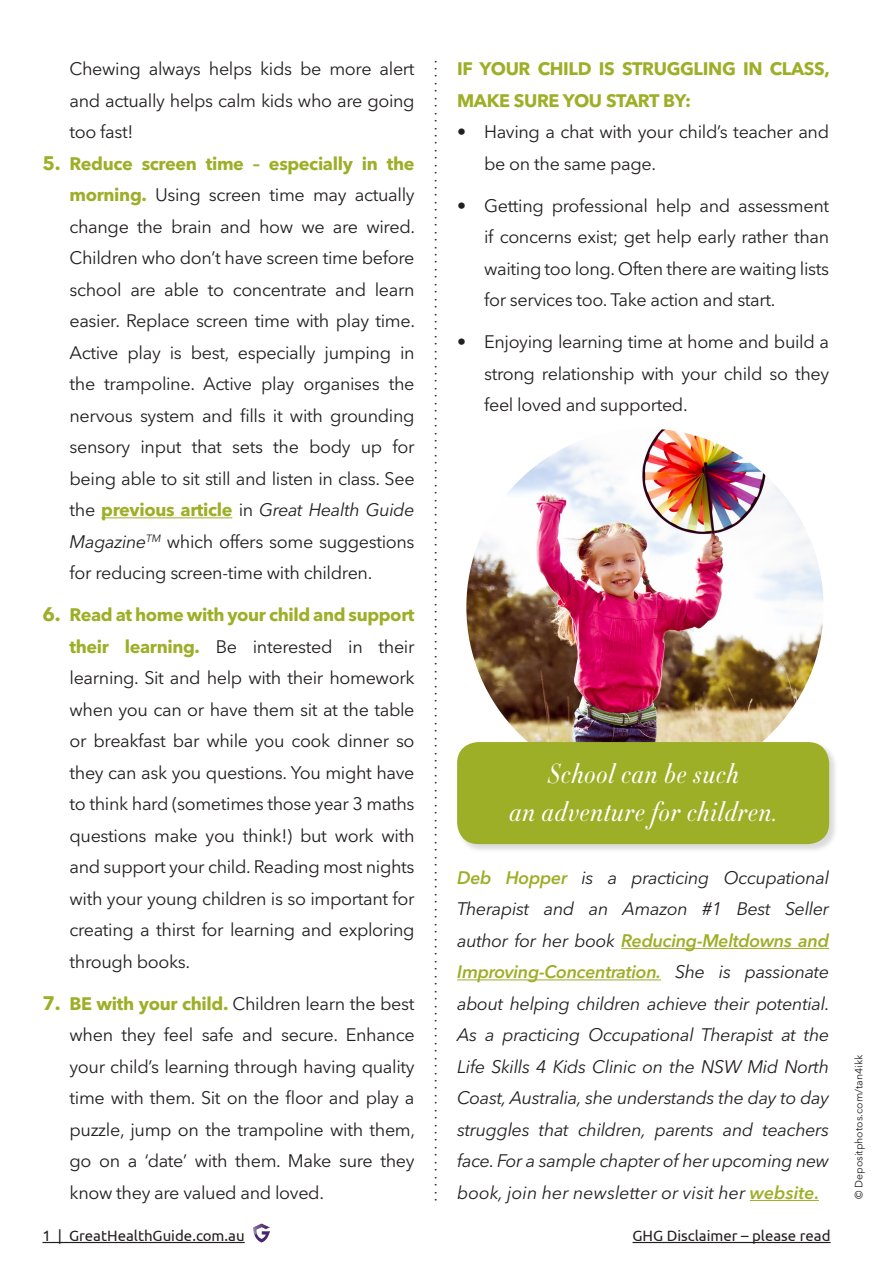
<style>
.page{position:relative;width:893px;height:1263px;background:#fff}
.page>*{position:absolute;margin:0;border:0;box-sizing:border-box;transform-origin:0 0}
.quote_page3{font:italic 300 27px/37.5px "HTF Didot Cond L16";letter-spacing:.02em;color:#fff;text-align:center}
.bodytext{font:18px/31.5px "Avenir Next LT Pro";letter-spacing:-.02em;color:#231f20;text-align:justify}
.bodytext-2{font:italic 18px/31.5px "Avenir Next LT Pro";color:#231f20;text-align:justify}
.bodytext-3{font:700 18px/31.5px "Avenir Next LT Pro";letter-spacing:-.02em;color:#9daf27}
.subhead{font:15px "Minion Pro";color:#231f20}
.hyperlink_text{font:15px "Ubuntu";color:#231f20}
.disclaimer_text{font:15px "Ubuntu";color:#231f20}
.bodytext-4{font:10.5px "Avenir Next LT Pro";color:#231f20}
.s1{font-weight:700;font-size:19.5px;color:#9daf27}
.s2{font-weight:700;color:#9daf27}
.s3{font-style:italic}
.s4{font-weight:600;color:#9daf27}
</style>
<div class="page">
<img style="left:466px;top:428px;width:358px;height:358px;border-radius:179px">
<hr style="left:101px;top:517px;width:131px;height:1px;background:#9daf27">
<img style="left:253px;top:1223px;width:17px;height:20px">
<hr style="left:43px;top:1242px;width:202px;height:1px;background:#231f20">
<hr style="left:632px;top:1242px;width:199px;height:1px;background:#231f20">
<div style="left:457px;top:742px;width:381px;height:111px;background:#231f20;opacity:.16"></div>
<div style="left:457px;top:742px;width:372px;height:102px;background:#9daf27;border-radius:21px"></div>
<hr style="left:621px;top:948px;width:208px;height:1px;background:#9daf27">
<hr style="left:457px;top:979px;width:204px;height:1px;background:#9daf27">
<hr style="left:750px;top:1200px;width:69px;height:1px;background:#9daf27">
<p class="bodytext" style="left:70px;top:53px;width:347px">Chewing always helps kids be more alert and actually helps calm kids who are going too fast!</p>
<p class="bodytext" style="left:70px;top:147px;width:347px;text-indent:-27px"><span class="s1">5.</span> <span class="s2">Reduce screen time – especially in the morning.</span> Using screen time may actually change the brain and how we are wired.<br>Children who don’t have screen time before school are able to concentrate and learn easier. Replace screen time with play time.<br>Active play is best, especially jumping in the trampoline. Active play organises the nervous system and fills it with grounding sensory input that sets the body up for being able to sit still and listen in class. See the <span class="s2">previous article</span> in <span class="s3">Great Health Guide Magazine</span><sup>TM</sup> which offers some suggestions for reducing screen-time with children.</p>
<p class="bodytext" style="left:70px;top:599px;width:347px;text-indent:-27px"><span class="s1">6.</span> <span class="s2">Read at home with your child and support their learning.</span> Be interested in their learning. Sit and help with their homework when you can or have them sit at the table or breakfast bar while you cook dinner so they can ask you questions. You might have to think hard (sometimes those year 3 maths questions make you think!) but work with and support your child. Reading most nights with your young children is so important for creating a thirst for learning and exploring through books.</p>
<p class="bodytext" style="left:70px;top:987px;width:347px;text-indent:-27px"><span class="s1">7.</span> <span class="s2">BE with your child.</span> Children learn the best when they feel safe and secure. Enhance your child’s learning through having quality time with them. Sit on the floor and play a puzzle, jump on the trampoline with them, go on a ‘date’ with them. Make sure they know they are valued and loved.</p>
<p class="subhead" style="left:450px;top:60px;width:1143px;rotate:90deg">..........................................................................................................................................................</p>
<p class="bodytext-3" style="left:457px;top:53px;width:374px">IF YOUR CHILD IS STRUGGLING IN CLASS,<br>MAKE SURE YOU START BY:</p>
<p class="bodytext" style="left:484px;top:116px;width:347px;text-indent:-27px">• Having a chat with your child’s teacher and be on the same page.</p>
<p class="bodytext" style="left:484px;top:189px;width:347px;text-indent:-27px">• Getting professional help and assessment if concerns exist; get help early rather than waiting too long. Often there are waiting lists for services too. Take action and start.</p>
<p class="bodytext" style="left:484px;top:326px;width:347px;text-indent:-27px">• Enjoying learning time at home and build a strong relationship with your child so they feel loved and supported.</p>
<p class="quote_page3" style="left:509px;top:756px;width:269px">School can be such<br>an adventure for children.</p>
<p class="bodytext-2" style="left:457px;top:861px;width:374px"><span class="s4">Deb Hopper</span> is a practicing Occupational Therapist and an Amazon #1 Best Seller author for her book <span class="s4">Reducing-Meltdowns and Improving-Concentration.</span> She is passionate about helping children achieve their potential.<br>As a practicing Occupational Therapist at the Life Skills 4 Kids Clinic on the NSW Mid North Coast, Australia, she understands the day to day struggles that children, parents and teachers face. For a sample chapter of her upcoming new book, join her newsletter or visit her <span class="s4">website.</span></p>
<p class="hyperlink_text" style="left:43px;top:1226px;width:204px">1 | GreatHealthGuide.com.au</p>
<p class="disclaimer_text" style="left:632px;top:1226px;width:200px">GHG Disclaimer – please read</p>
<p class="bodytext-4" style="left:852px;top:1199px;width:146px;rotate:-90deg">© Depositphotos.com/tan4ikk</p>
</div>
